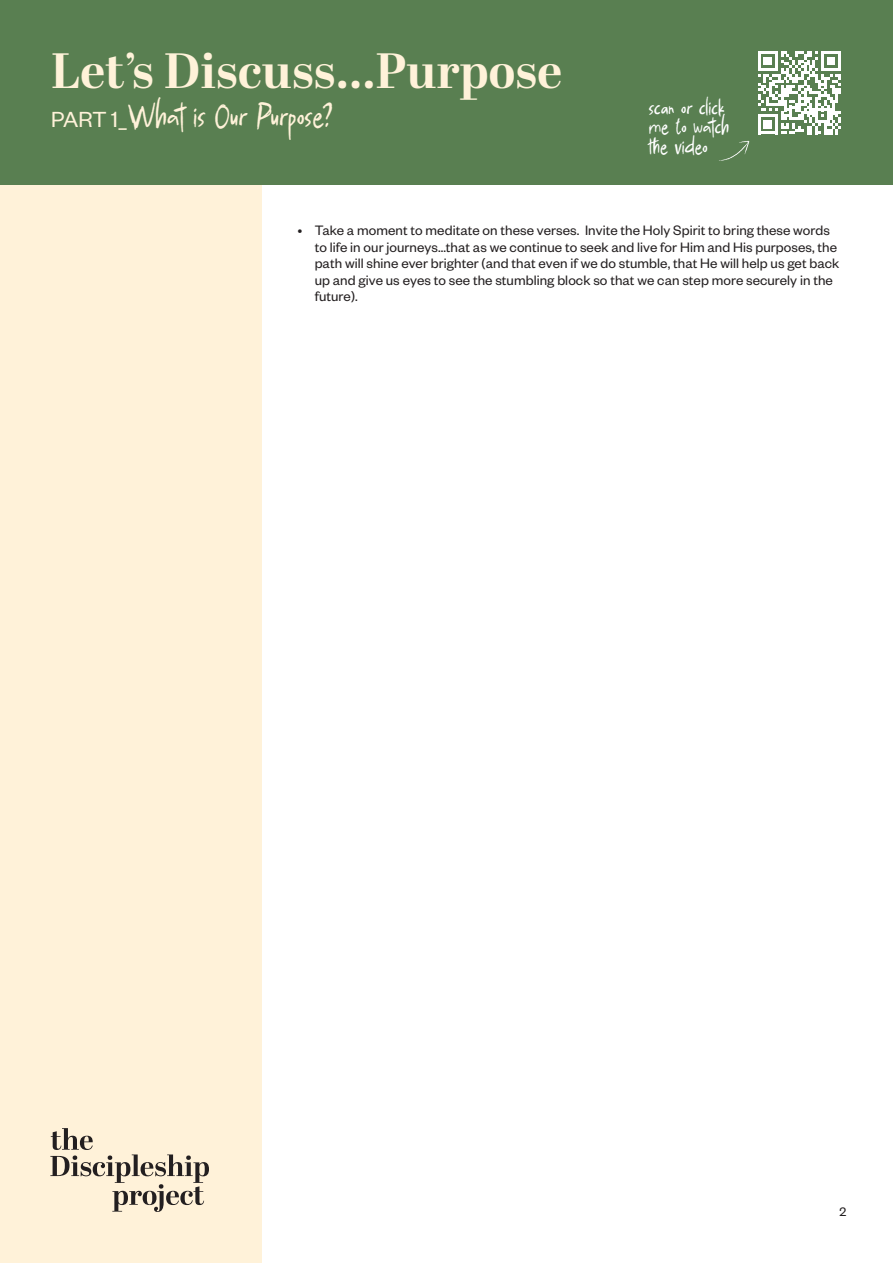
<style>
.page{position:relative;width:893px;height:1263px;background:#fff}
.page>*{position:absolute;margin:0;border:0;box-sizing:border-box;transform-origin:0 0}
.t1{font:700 49.5px "Abril Display";letter-spacing:.005em;color:#fff2d9}
.Bullets{font:42px "Scratchy";letter-spacing:.005em;color:#fff2d9}
.Bullets-2{font:28.5px "Scratchy";letter-spacing:.005em;color:#fff}
.t2{font:15px/16.5px "Founders Grotesk";letter-spacing:.005em;color:#231f20}
.t3{font:13.5px "Founders Grotesk";color:#231f20}
.s1{font-family:"Founders Grotesk";font-size:24px}
</style>
<div class="page">
<div style="left:0;top:185px;width:261px;height:1078px;background:#fff2d9"></div>
<div style="left:0;top:0;width:893px;height:185px;background:#597f51"></div>
<svg style="left:50px;top:1128px;width:159px;height:84px"></svg>
<svg style="left:719px;top:141px;width:30px;height:20px"></svg>
<svg style="left:758px;top:51px;width:83px;height:83px"></svg>
<p class="t1" style="left:51px;top:37px;width:513px">Let’s Discuss...Purpose</p>
<p class="Bullets" style="left:51px;top:91px;width:281px"><span class="s1">PART 1_</span>What is Our Purpose?</p>
<p class="Bullets-2" style="left:649px;top:90px;width:77px">scan or click</p>
<p class="Bullets-2" style="left:649px;top:110px;width:82px">me to watch</p>
<p class="Bullets-2" style="left:649px;top:129px;width:60px">the video</p>
<p class="t2" style="left:315px;top:221px;width:526px;text-indent:-17px">• Take a moment to meditate on these verses. Invite the Holy Spirit to bring these words to life in our journeys...that as we continue to seek and live for Him and His purposes, the path will shine ever brighter (and that even if we do stumble, that He will help us get back up and give us eyes to see the stumbling block so that we can step more securely in the future).</p>
<p class="t3" style="left:839px;top:1203px;width:8px">2</p>
</div>
